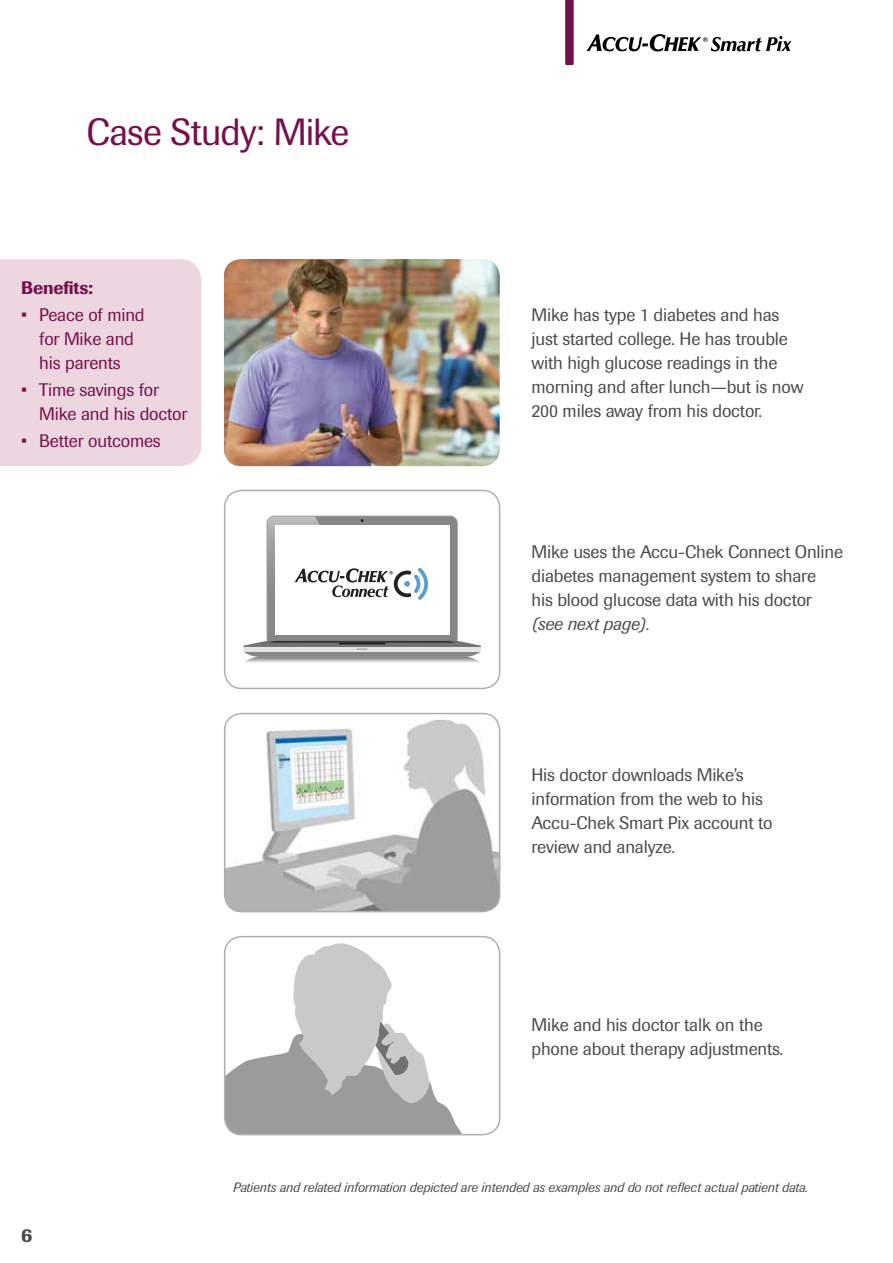
<style>
.page{position:relative;width:893px;height:1263px;background:#fff}
.page>*{position:absolute;margin:0;border:0;box-sizing:border-box;transform-origin:0 0}
.t1{font:37.5px "Imago Pro";letter-spacing:-.02em;color:#76104c}
.t2{font:500 19.5px "Imago Pro";color:#4a4b4b}
.t3{font:18px/24px "Imago Pro";letter-spacing:-.01em;color:#4a4b4b}
.t4{font:18px/24px "Imago Pro";letter-spacing:-.01em;color:#76104c;text-align:center}
.t5{font:italic 18px "Imago Pro";letter-spacing:-.01em;color:#4a4b4b}
.t6{font:500 18px "Imago Pro";letter-spacing:-.01em;color:#76104c}
.t7{font:italic 13.5px "Imago Pro";letter-spacing:-.01em;color:#4a4b4b}
</style>
<div class="page">
<div style="left:0;top:259px;width:201px;height:207px;background:#edd6e0"></div>
<svg style="left:565px;top:0;width:9px;height:65px"></svg>
<svg style="left:587px;top:34px;width:205px;height:17px"></svg>
<img style="left:224px;top:259px;width:276px;height:207px">
<svg style="left:225px;top:490px;width:275px;height:198px"></svg>
<svg style="left:244px;top:516px;width:237px;height:147px"></svg>
<div style="left:224px;top:490px;width:276px;height:199px;border:2px solid #aeafaf;border-radius:17px"></div>
<img style="left:225px;top:720px;width:275px;height:191px">
<div style="left:224px;top:713px;width:276px;height:199px;border:2px solid #aeafaf;border-radius:17px"></div>
<svg style="left:225px;top:942px;width:236px;height:193px"></svg>
<div style="left:224px;top:936px;width:276px;height:199px;border:2px solid #aeafaf;border-radius:17px"></div>
<h1 class="t1" style="left:86px;top:108px;width:264px">Case Study: Mike</h1>
<p class="t6" style="left:21px;top:276px;width:73px">Benefits:</p>
<p class="t4" style="left:21px;top:302px;width:125px">• Peace of mind for Mike and<br>his parents</p>
<p class="t4" style="left:39px;top:377px;width:150px;text-align:left;text-indent:-18px">• Time savings for<br>Mike and his doctor</p>
<p class="t4" style="left:21px;top:428px;width:141px">• Better outcomes</p>
<p class="t3" style="left:531px;top:303px;width:273px">Mike has type 1 diabetes and has just started college. He has trouble with high glucose readings in the morning and after lunch—but is now 200 miles away from his doctor.</p>
<p class="t3" style="left:531px;top:540px;width:313px">Mike uses the Accu-Chek Connect Online diabetes management system to share<br>his blood glucose data with his doctor</p>
<p class="t5" style="left:531px;top:612px;width:120px">(see next page).</p>
<p class="t3" style="left:531px;top:763px;width:243px">His doctor downloads Mike’s information from the web to his<br>Accu-Chek Smart Pix account to review and analyze.</p>
<p class="t3" style="left:531px;top:1013px;width:253px">Mike and his doctor talk on the phone about therapy adjustments.</p>
<p class="t2" style="left:21px;top:1222px;width:13px">6</p>
<p class="t7" style="left:233px;top:1178px;width:577px">Patients and related information depicted are intended as examples and do not reflect actual patient data.</p>
</div>
